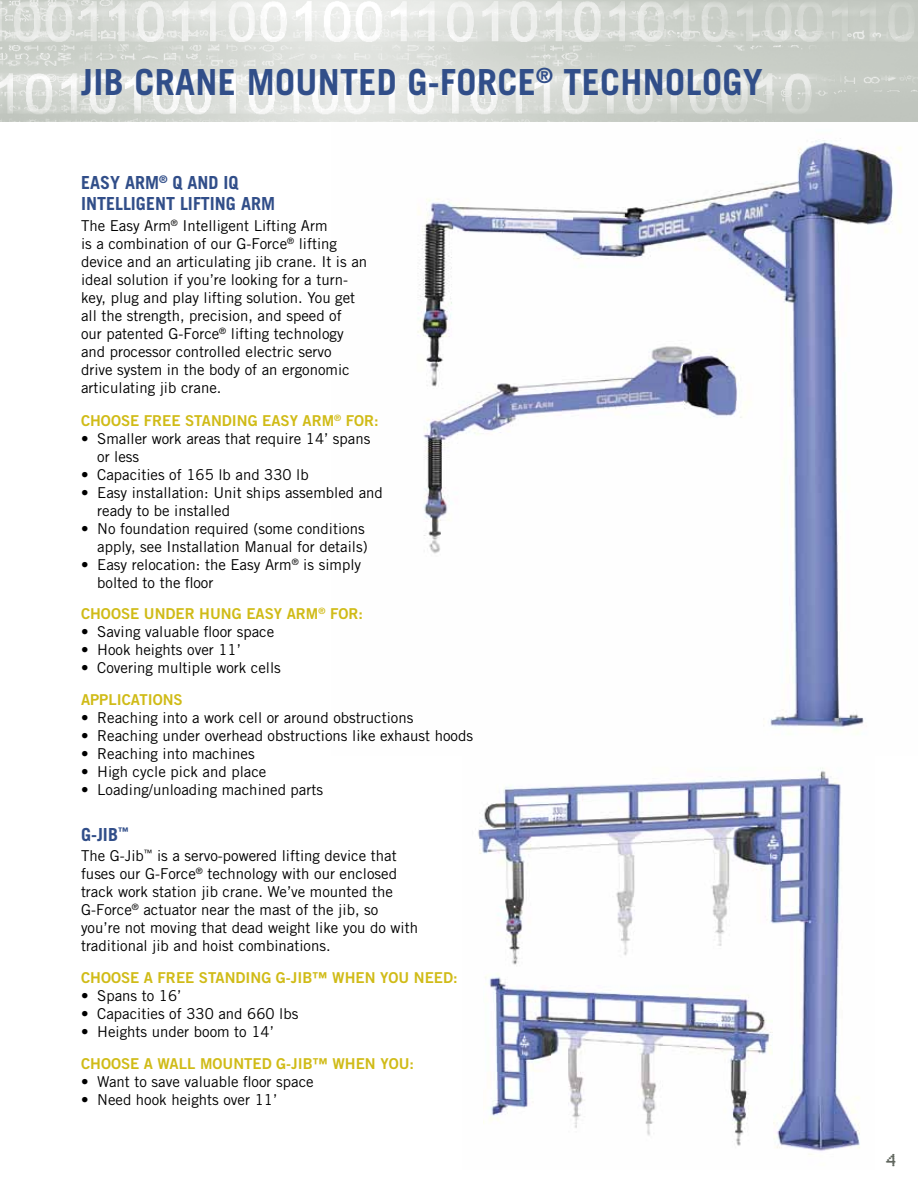
<style>
.page{position:relative;width:918px;height:1188px;background:#fff}
.page>*{position:absolute;margin:0;border:0;box-sizing:border-box;transform-origin:0 0}
.t1{font:700 36px "Trade Gothic";letter-spacing:.01em;color:#314e89}
.t2{font:700 18px "Trade Gothic";color:#314e89}
.t3{font:18px "Synchro LET";color:#60665e}
.t4{font:15px/18px "Trade Gothic";color:#000}
.t5{font:15px "Trade Gothic Bold Two";color:#d0bb17}
</style>
<div class="page">
<img style="left:418px;top:138px;width:484px;height:596px">
<img style="left:417px;top:316px;width:345px;height:257px">
<img style="left:478px;top:768px;width:382px;height:387px">
<img style="left:0;top:0;width:918px;height:122px">
<img style="left:484px;top:970px;width:288px;height:181px">
<h1 class="t1" style="left:81px;top:60px;width:115px">JIB CRANE</h1>
<h1 class="t1" style="left:247px;top:60px;width:91px">MOUNTED</h1>
<h1 class="t1" style="left:408px;top:60px;width:357px">G-FORCE<sup>®</sup> TECHNOLOGY</h1>
<p class="t2" style="left:81px;top:172px;width:118px">EASY ARM<sup>®</sup> Q AND</p>
<p class="t2" style="left:223px;top:172px;width:17px">IQ</p>
<p class="t2" style="left:81px;top:193px;width:60px">INTELLIGENT</p>
<p class="t2" style="left:180px;top:193px;width:9px">LIFTING</p>
<p class="t2" style="left:241px;top:193px;width:36px">ARM</p>
<p class="t4" style="left:81px;top:217px;width:288px">The Easy Arm<sup>®</sup> Intelligent Lifting Arm<br>is a combination of our G-Force<sup>®</sup> lifting device and an articulating jib crane. It is an ideal solution if you’re looking for a turn&shy;key, plug and play lifting solution. You get all the strength, precision, and speed of<br>our patented G-Force<sup>®</sup> lifting technology and processor controlled electric servo<br>drive system in the body of an ergonomic articulating jib crane.</p>
<p class="t5" style="left:81px;top:411px;width:299px">CHOOSE FREE STANDI NG EASY ARM <sup>®</sup> FOR:</p>
<p class="t4" style="left:97px;top:429px;width:275px;text-indent:-16px">• Smaller work areas that require 14’ spans or less</p>
<p class="t4" style="left:81px;top:465px;width:229px">• Capacities of 165 lb and 330 lb</p>
<p class="t4" style="left:97px;top:483px;width:287px;text-indent:-16px">• Easy installation: Unit ships assembled and ready to be installed</p>
<p class="t4" style="left:81px;top:519px;width:288px;text-align:right">• No foundation required (some conditions apply, see Installation Manual for details)</p>
<p class="t4" style="left:97px;top:555px;width:265px;text-indent:-16px">• Easy relocation: the Easy Arm<sup>®</sup> is simply bolted to the floor</p>
<p class="t5" style="left:81px;top:605px;width:283px">CHOOSE U NDER H UNG EASY ARM <sup>®</sup> FOR:</p>
<p class="t4" style="left:81px;top:623px;width:195px">• Saving valuable floor space</p>
<p class="t4" style="left:81px;top:641px;width:161px">• Hook heights over 11’</p>
<p class="t4" style="left:81px;top:659px;width:201px">• Covering multiple work cells</p>
<p class="t5" style="left:81px;top:691px;width:101px">APPLICATIONS</p>
<p class="t4" style="left:81px;top:709px;width:334px">• Reaching into a work cell or around obstructions</p>
<p class="t4" style="left:81px;top:727px;width:394px">• Reaching under overhead obstructions like exhaust hoods</p>
<p class="t4" style="left:81px;top:745px;width:175px">• Reaching into machines</p>
<p class="t4" style="left:81px;top:763px;width:187px">• High cycle pick and place</p>
<p class="t4" style="left:81px;top:781px;width:244px">• Loading/unloading machined parts</p>
<p class="t2" style="left:81px;top:823px;width:49px">G-JIB<sup>™</sup></p>
<p class="t4" style="left:81px;top:847px;width:339px">The G-Jib<sup>™</sup> is a servo-powered lifting device that fuses our G-Force<sup>®</sup> technology with our enclosed track work station jib crane. We’ve mounted the G-Force<sup>®</sup> actuator near the mast of the jib, so you’re not moving that dead weight like you do with traditional jib and hoist combinations.</p>
<p class="t5" style="left:81px;top:968px;width:378px">CHOOSE A FREE STANDI NG G-JIB™ WHEN YOU NEED:</p>
<p class="t4" style="left:81px;top:987px;width:102px">• Spans to 16’</p>
<p class="t4" style="left:81px;top:1005px;width:219px">• Capacities of 330 and 660 lbs</p>
<p class="t4" style="left:81px;top:1023px;width:194px">• Heights under boom to 14’</p>
<p class="t5" style="left:81px;top:1054px;width:335px">CHOOSE A WALL MOUNTED G-JIB™ WHEN YOU:</p>
<p class="t4" style="left:81px;top:1072px;width:234px">• Want to save valuable floor space</p>
<p class="t4" style="left:81px;top:1090px;width:198px">• Need hook heights over 11’</p>
<p class="t3" style="left:886px;top:1144px;width:12px">4</p>
</div>
